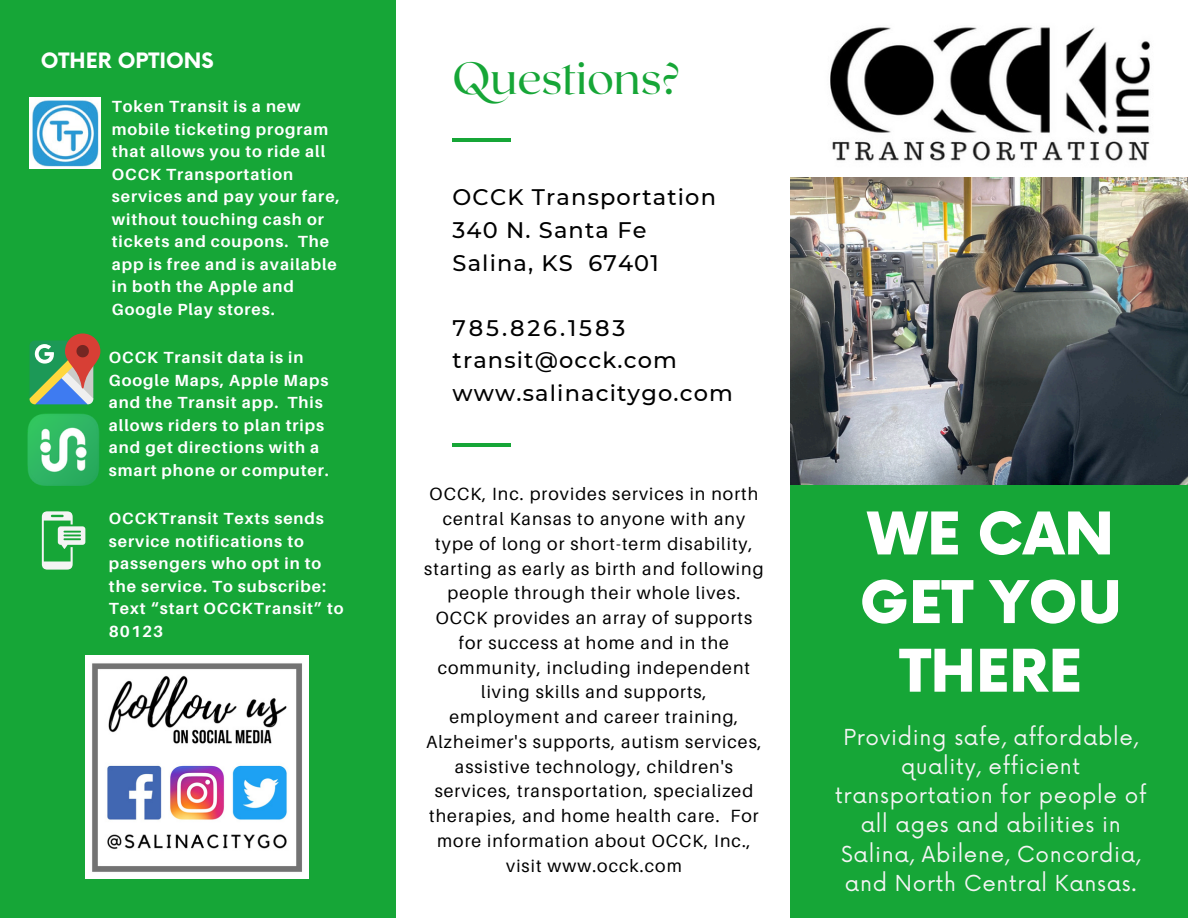
<style>
.page{position:relative;width:1188px;height:918px;background:#fff}
.page>*{position:absolute;margin:0;border:0;box-sizing:border-box;transform-origin:0 0}
.t1{font:900 57.3px/68.7px "Now";color:#fff;text-align:center}
.t2{font:45px "Roxborough CF";color:#16a637}
.t3{font:500 22.5px/32.7px "Montserrat";letter-spacing:.05em;color:#000}
.t4{font:21.45px/29.2px "Now";letter-spacing:.03em;color:#f4f4f4;text-align:center}
.t5{font:700 20.7px "Now";color:#fff}
.t6{font:17.7px/24.8px "Aileron";letter-spacing:.06em;color:#000;text-align:center}
.t7{font:700 16.2px/22.5px "Aileron";letter-spacing:.06em;color:#fff}
</style>
<div class="page">
<div style="left:0;top:0;width:396px;height:918px;background:#16a637"></div>
<hr style="left:453px;top:138px;width:58px;height:3px;background:#16a637">
<div style="left:790px;top:484px;width:398px;height:434px;background:#16a637"></div>
<img style="left:790px;top:177px;width:398px;height:307px">
<img style="left:830px;top:27px;width:320px;height:134px">
<img style="left:30px;top:98px;width:70px;height:71px">
<svg style="left:30px;top:333px;width:70px;height:70px;background:#7d9371"></svg>
<svg style="left:42px;top:511px;width:43px;height:59px"></svg>
<img style="left:86px;top:656px;width:222px;height:222px">
<img style="left:27px;top:403px;width:72px;height:83px">
<hr style="left:453px;top:443px;width:58px;height:3px;background:#16a637">
<h4 class="t5" style="left:41px;top:49px;width:175px">OTHER OPTIONS</h4>
<h4 class="t7" style="left:112px;top:95px;width:229px">Token Transit is a new mobile ticketing program that allows you to ride all<br>OCCK Transportation services and pay your fare, without touching cash or tickets and coupons. The app is free and is available in both the Apple and<br>Google Play stores.</h4>
<p class="t7" style="left:109px;top:346px;width:221px">OCCK Transit data is in<br>Google Maps, Apple Maps and the Transit app. This allows riders to plan trips and get directions with a smart phone or computer.</p>
<p class="t7" style="left:109px;top:507px;width:236px">OCCKTransit Texts sends service notifications to passengers who opt in to the service. To subscribe:<br>Text “start OCCKTransit” to<br>80123</p>
<p class="t2" style="left:453px;top:49px;width:229px">Questions?</p>
<p class="t3" style="left:453px;top:181px;width:265px">OCCK Transportation<br>340 N. Santa Fe<br>Salina, KS 67401</p>
<h6 class="t3" style="left:453px;top:311px;width:282px">785.826.1583 transit@occk.com www.salinacitygo.com</h6>
<p class="t6" style="left:424px;top:481px;width:341px">OCCK, Inc. provides services in north central Kansas to anyone with any type of long or short-term disability, starting as early as birth and following people through their whole lives.<br>OCCK provides an array of supports for success at home and in the community, including independent living skills and supports, employment and career training, Alzheimer's supports, autism services, assistive technology, children's services, transportation, specialized therapies, and home health care. For more information about OCCK, Inc., visit www.occk.com</p>
<p class="t1" style="left:860px;top:503px;width:263px">WE CAN<br>GET YOU<br>THERE</p>
<h2 class="t4" style="left:835px;top:723px;width:313px">Providing safe, affordable, quality, efficient transportation for people of all ages and abilities in<br>Salina, Abilene, Concordia, and North Central Kansas.</h2>
</div>
